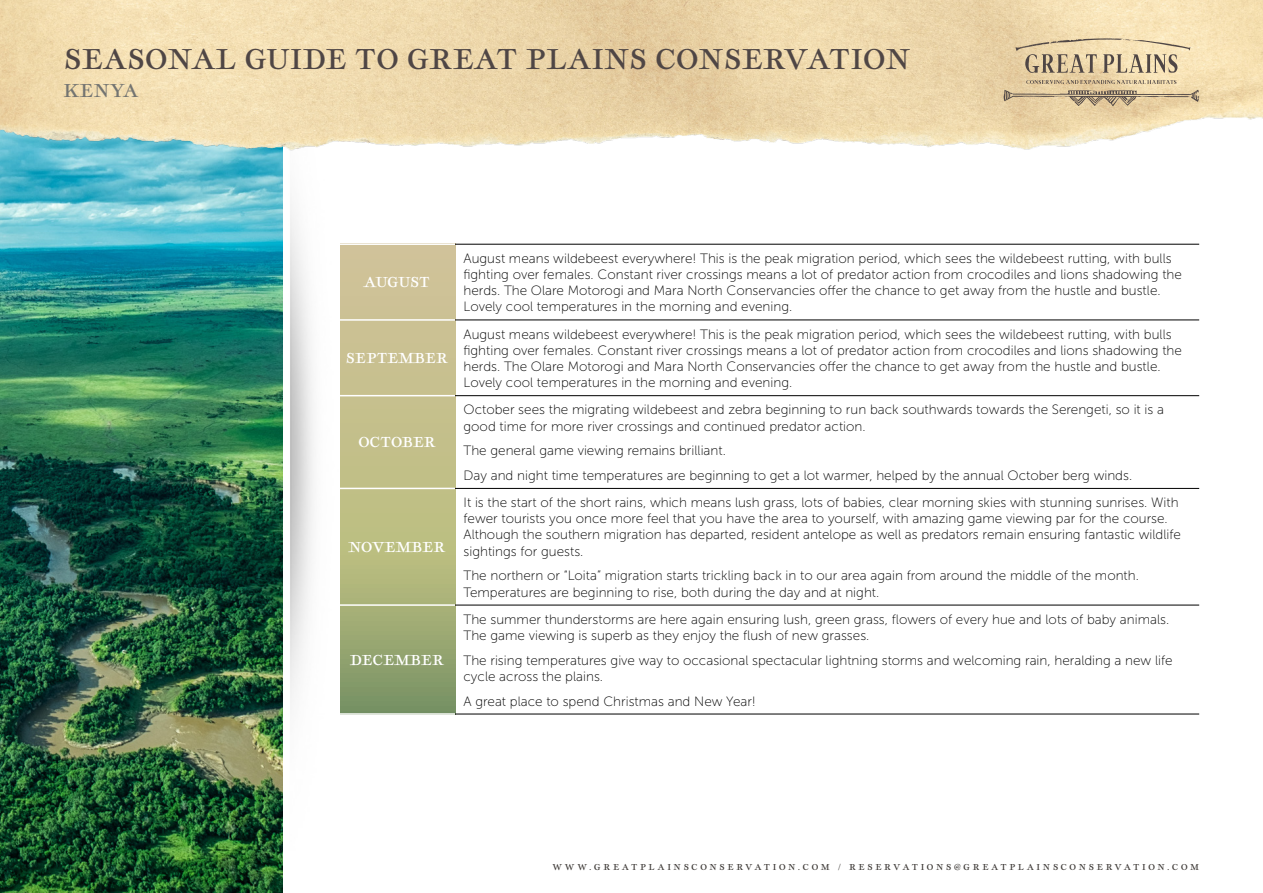
<style>
.page{position:relative;width:1263px;height:893px;background:#fff}
.page>*{position:absolute;margin:0;border:0;box-sizing:border-box;transform-origin:0 0}
.t1{font:30px "Geographica";letter-spacing:.02em;color:#4f4645}
.t2{font:19.5px "Geographica";letter-spacing:.02em;color:#737471}
.t3{font:15px "Geographica Hand";letter-spacing:.02em;color:#fff}
.t4{font:13.5px/16.2px "Museo Sans 100";color:#000}
.t5{font:9px "Geographica";letter-spacing:.3em;color:#3d3936}
</style>
<div class="page">
<img style="left:0;top:180px;width:283px;height:713px">
<svg style="left:340px;top:245px;width:115px;height:468px;background:#b7b884"></svg>
<hr style="left:339px;top:319px;width:116px;height:2px;background:#fff">
<hr style="left:339px;top:395px;width:116px;height:1px;background:#fff">
<hr style="left:339px;top:488px;width:116px;height:1px;background:#fff">
<hr style="left:339px;top:604px;width:116px;height:2px;background:#fff">
<hr style="left:455px;top:244px;width:744px;height:1px;background:#000">
<hr style="left:455px;top:320px;width:744px;height:1px;background:#000">
<hr style="left:455px;top:395px;width:744px;height:1px;background:#000">
<hr style="left:455px;top:488px;width:744px;height:1px;background:#000">
<hr style="left:455px;top:605px;width:744px;height:1px;background:#000">
<hr style="left:455px;top:714px;width:744px;height:1px;background:#000">
<img style="left:0;top:0;width:1263px;height:180px">
<svg style="left:1026px;top:80px;width:150px;height:4px"></svg>
<svg style="left:1003px;top:90px;width:197px;height:16px;background:#c6b18e"></svg>
<svg style="left:1015px;top:38px;width:175px;height:35px;background:#d4c19d"></svg>
<h1 class="t1" style="left:64px;top:41px;width:848px">SEASONAL GUIDE TO GREAT PLAINS CONSERVATION</h1>
<h2 class="t2" style="left:64px;top:79px;width:76px">KENYA</h2>
<p class="t3" style="left:364px;top:272px;width:67px">AUGUST</p>
<p class="t3" style="left:346px;top:347px;width:103px">SEPTEMBER</p>
<p class="t3" style="left:358px;top:432px;width:78px">OCTOBER</p>
<p class="t3" style="left:349px;top:536px;width:97px">NOVEMBER</p>
<p class="t3" style="left:350px;top:649px;width:95px">DECEMBER</p>
<p class="t4" style="left:463px;top:250px;width:720px">August means wildebeest everywhere! This is the peak migration period, which sees the wildebeest rutting, with bulls fighting over females. Constant river crossings means a lot of predator action from crocodiles and lions shadowing the herds. The Olare Motorogi and Mara North Conservancies offer the chance to get away from the hustle and bustle.<br>Lovely cool temperatures in the morning and evening.</p>
<p class="t4" style="left:463px;top:326px;width:720px">August means wildebeest everywhere! This is the peak migration period, which sees the wildebeest rutting, with bulls fighting over females. Constant river crossings means a lot of predator action from crocodiles and lions shadowing the herds. The Olare Motorogi and Mara North Conservancies offer the chance to get away from the hustle and bustle.<br>Lovely cool temperatures in the morning and evening.</p>
<p class="t4" style="left:463px;top:402px;width:702px">October sees the migrating wildebeest and zebra beginning to run back southwards towards the Serengeti, so it is a good time for more river crossings and continued predator action.</p>
<p class="t4" style="left:463px;top:438px;width:670px;line-height:24.8px">The general game viewing remains brilliant.<br>Day and night time temperatures are beginning to get a lot warmer, helped by the annual October berg winds.</p>
<p class="t4" style="left:463px;top:494px;width:719px">It is the start of the short rains, which means lush grass, lots of babies, clear morning skies with stunning sunrises. With fewer tourists you once more feel that you have the area to yourself, with amazing game viewing par for the course.<br>Although the southern migration has departed, resident antelope as well as predators remain ensuring fantastic wildlife sightings for guests.</p>
<p class="t4" style="left:463px;top:568px;width:677px">The northern or “Loita” migration starts trickling back in to our area again from around the middle of the month.<br>Temperatures are beginning to rise, both during the day and at night.</p>
<p class="t4" style="left:463px;top:611px;width:707px">The summer thunderstorms are here again ensuring lush, green grass, flowers of every hue and lots of baby animals.<br>The game viewing is superb as they enjoy the flush of new grasses.</p>
<p class="t4" style="left:463px;top:652px;width:711px">The rising temperatures give way to occasional spectacular lightning storms and welcoming rain, heralding a new life cycle across the plains.</p>
<p class="t4" style="left:463px;top:693px;width:294px">A great place to spend Christmas and New Year!</p>
<p class="t5" style="left:552px;top:861px;width:648px">WWW.GREATPLAINSCONSERVATION.COM / RESERVATIONS@GREATPLAINSCONSERVATION.COM</p>
</div>
